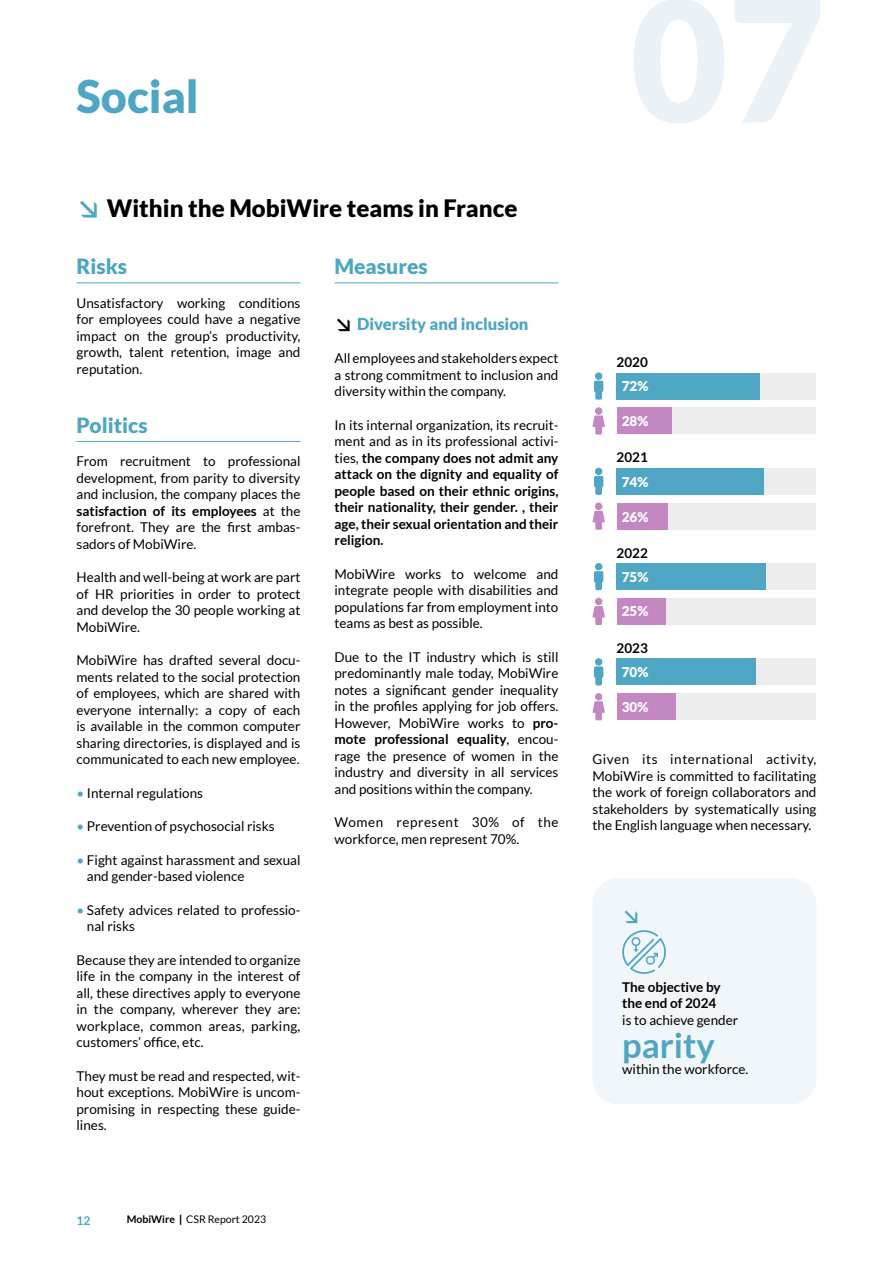
<style>
.page{position:relative;width:893px;height:1263px;background:#fff}
.page>*{position:absolute;margin:0;border:0;box-sizing:border-box;transform-origin:0 0}
.t1{font:900 167.7px "Lato";color:#eaf1f7}
.t2{font:900 45px "Lato";color:#4ea6c2}
.t3{font:700 34.5px "Lato";color:#4ea6c2}
.t4{font:900 24px "Lato";color:#000}
.t5{font:900 21px "Lato";color:#4ea6c2}
.t6{font:700 18px "DINOT";color:#4ea6c2}
.t7{font:900 16.5px "Lato";color:#4ea6c2}
.t8{font:13.5px/16.5px "Lato";color:#000;text-align:justify}
.t9{font:700 13.5px/16.5px "Lato";color:#000;text-align:justify}
.t10{font:900 13.5px "Lato";color:#fff}
.t11{font:700 12px "Lato";color:#4ea6c2}
.t12{font:10.5px "Lato";color:#000}
.s1{font-family:"DINOT";font-weight:700;color:#4ea6c2}
.s2{font-weight:700}
.s3{color:#4ea6c2}
.s4{font-weight:900}
.s5{font-family:"DINOT";font-weight:700;font-size:18px;color:#000}
.s6{font-weight:400}
</style>
<div class="page">
<hr style="left:77px;top:283px;width:223px;height:1px;background:#4ea6c2">
<hr style="left:77px;top:441px;width:223px;height:1px;background:#4ea6c2">
<hr style="left:334px;top:283px;width:224px;height:1px;background:#4ea6c2">
<div style="left:595px;top:372px;width:7px;height:8px;background:#4ea6c2;border-radius:50%"></div>
<svg style="left:594px;top:381px;width:9px;height:19px"></svg>
<div style="left:595px;top:407px;width:7px;height:8px;background:#c387c2;border-radius:50%"></div>
<svg style="left:592px;top:415px;width:13px;height:19px"></svg>
<div style="left:616px;top:373px;width:144px;height:26px;background:#4ea6c2"></div>
<div style="left:616px;top:408px;width:56px;height:26px;background:#c387c2"></div>
<div style="left:672px;top:408px;width:144px;height:26px;background:#ededed"></div>
<div style="left:760px;top:373px;width:56px;height:26px;background:#ededed"></div>
<div style="left:595px;top:468px;width:7px;height:7px;background:#4ea6c2;border-radius:50%"></div>
<svg style="left:594px;top:476px;width:9px;height:19px"></svg>
<div style="left:595px;top:503px;width:7px;height:7px;background:#c387c2;border-radius:50%"></div>
<svg style="left:592px;top:511px;width:13px;height:19px"></svg>
<div style="left:616px;top:468px;width:148px;height:27px;background:#4ea6c2"></div>
<div style="left:616px;top:503px;width:52px;height:26px;background:#c387c2"></div>
<div style="left:668px;top:503px;width:148px;height:26px;background:#ededed"></div>
<div style="left:764px;top:468px;width:52px;height:27px;background:#ededed"></div>
<div style="left:595px;top:563px;width:7px;height:7px;background:#4ea6c2;border-radius:50%"></div>
<svg style="left:594px;top:571px;width:9px;height:19px"></svg>
<div style="left:595px;top:598px;width:7px;height:7px;background:#c387c2;border-radius:50%"></div>
<svg style="left:592px;top:606px;width:13px;height:19px"></svg>
<div style="left:616px;top:563px;width:150px;height:27px;background:#4ea6c2"></div>
<div style="left:616px;top:598px;width:50px;height:27px;background:#c387c2"></div>
<div style="left:766px;top:563px;width:50px;height:27px;background:#ededed"></div>
<div style="left:666px;top:598px;width:150px;height:27px;background:#ededed"></div>
<div style="left:595px;top:658px;width:7px;height:8px;background:#4ea6c2;border-radius:50%"></div>
<svg style="left:594px;top:666px;width:9px;height:19px"></svg>
<div style="left:595px;top:693px;width:7px;height:7px;background:#c387c2;border-radius:50%"></div>
<svg style="left:592px;top:701px;width:13px;height:19px"></svg>
<div style="left:616px;top:658px;width:140px;height:27px;background:#4ea6c2"></div>
<div style="left:616px;top:693px;width:60px;height:27px;background:#c387c2"></div>
<div style="left:756px;top:658px;width:60px;height:27px;background:#ededed"></div>
<div style="left:676px;top:693px;width:140px;height:27px;background:#ededed"></div>
<div style="left:592px;top:878px;width:224px;height:226px;background:#f1f6fa;border-radius:26px"></div>
<svg style="left:622px;top:930px;width:44px;height:44px"></svg>
<h2 class="t2" style="left:77px;top:70px;width:124px">Social</h2>
<h3 class="t4" style="left:77px;top:194px;width:442px"><span class="s1">↘</span> Within the MobiWire teams in France</h3>
<h3 class="t5" style="left:77px;top:254px;width:52px">Risks</h3>
<p class="t8" style="left:77px;top:294px;width:225px">Unsatisfactory working conditions for employees could have a negative impact on the group’s productivity, growth, talent retention, image and reputation.</p>
<h3 class="t5" style="left:77px;top:413px;width:73px">Politics</h3>
<p class="t8" style="left:77px;top:453px;width:225px">From recruitment to professional development, from parity to diversity and inclusion, the company places the <span class="s2">satisfaction of its employees</span> at the forefront. They are the first ambas&shy;sadors of MobiWire.</p>
<p class="t8" style="left:77px;top:569px;width:225px">Health and well-being at work are part of HR priorities in order to protect and develop the 30 people working at MobiWire.</p>
<p class="t8" style="left:77px;top:652px;width:225px">MobiWire has drafted several docu&shy;ments related to the social protection of employees, which are shared with everyone internally: a copy of each is available in the common computer sharing directories, is displayed and is communicated to each new employee.</p>
<p class="t8" style="left:77px;top:784px;width:128px"><span class="s3">•</span> Internal regulations</p>
<p class="t8" style="left:77px;top:818px;width:200px"><span class="s3">•</span> Prevention of psychosocial risks</p>
<p class="t8" style="left:87px;top:851px;width:215px;text-indent:-10px"><span class="s3">•</span> Fight against harassment and sexual and gender-based violence</p>
<p class="t8" style="left:87px;top:901px;width:215px;text-indent:-10px"><span class="s3">•</span> Safety advices related to professio&shy;nal risks</p>
<p class="t8" style="left:77px;top:951px;width:225px">Because they are intended to organize life in the company in the interest of all, these directives apply to everyone in the company, wherever they are: workplace, common areas, parking, customers’ office, etc.</p>
<p class="t8" style="left:77px;top:1067px;width:225px">They must be read and respected, wit&shy;hout exceptions. MobiWire is uncom&shy;promising in respecting these guide&shy;lines.</p>
<p class="t11" style="left:77px;top:1213px;width:15px">12</p>
<p class="t12" style="left:127px;top:1214px;width:141px"><span class="s2">MobiWire</span> <span class="s4">|</span> CSR Report 2023</p>
<h3 class="t5" style="left:334px;top:254px;width:95px">Measures</h3>
<p class="t7" style="left:334px;top:314px;width:195px"><span class="s5">↘</span> Diversity and inclusion</p>
<p class="t8" style="left:334px;top:350px;width:225px">All employees and stakeholders expect a strong commitment to inclusion and diversity within the company.</p>
<p class="t9" style="left:334px;top:416px;width:225px"><span class="s6">In its internal organization, its recruit&shy;ment and as in its professional activi&shy;ties,</span> the company does not admit any attack on the dignity and equality of people based on their ethnic origins, their nationality, their gender. , their age, their sexual orientation and their religion.</p>
<p class="t8" style="left:334px;top:566px;width:225px">MobiWire works to welcome and integrate people with disabilities and populations far from employment into teams as best as possible.</p>
<p class="t8" style="left:334px;top:649px;width:225px">Due to the IT industry which is still predominantly male today, MobiWire notes a significant gender inequality in the profiles applying for job offers.<br>However, MobiWire works to <span class="s2">pro&shy;mote professional equality</span>, encou&shy;rage the presence of women in the industry and diversity in all services and positions within the company.</p>
<p class="t8" style="left:334px;top:814px;width:225px">Women represent 30% of the workforce, men represent 70%.</p>
<h1 class="t1" style="left:630px;top:-37px;width:196px">07</h1>
<p class="t9" style="left:616px;top:353px;width:33px">2020</p>
<p class="t10" style="left:622px;top:378px;width:28px">72%</p>
<p class="t10" style="left:622px;top:413px;width:28px">28%</p>
<p class="t9" style="left:616px;top:448px;width:33px">2021</p>
<p class="t10" style="left:622px;top:474px;width:28px">74%</p>
<p class="t10" style="left:622px;top:509px;width:28px">26%</p>
<p class="t9" style="left:616px;top:545px;width:33px">2022</p>
<p class="t10" style="left:622px;top:569px;width:28px">75%</p>
<p class="t10" style="left:622px;top:604px;width:28px">25%</p>
<p class="t9" style="left:616px;top:640px;width:33px">2023</p>
<p class="t10" style="left:622px;top:664px;width:28px">70%</p>
<p class="t10" style="left:622px;top:699px;width:28px">30%</p>
<p class="t8" style="left:592px;top:751px;width:225px">Given its international activity, MobiWire is committed to facilitating the work of foreign collaborators and stakeholders by systematically using the English language when necessary.</p>
<h3 class="t6" style="left:622px;top:903px;width:20px">↘</h3>
<p class="t9" style="left:622px;top:978px;width:100px">The objective by the end of 2024</p>
<p class="t8" style="left:622px;top:1012px;width:118px">is to achieve gender</p>
<h3 class="t3" style="left:622px;top:1025px;width:94px">parity</h3>
<p class="t8" style="left:622px;top:1061px;width:128px">within the workforce.</p>
</div>
